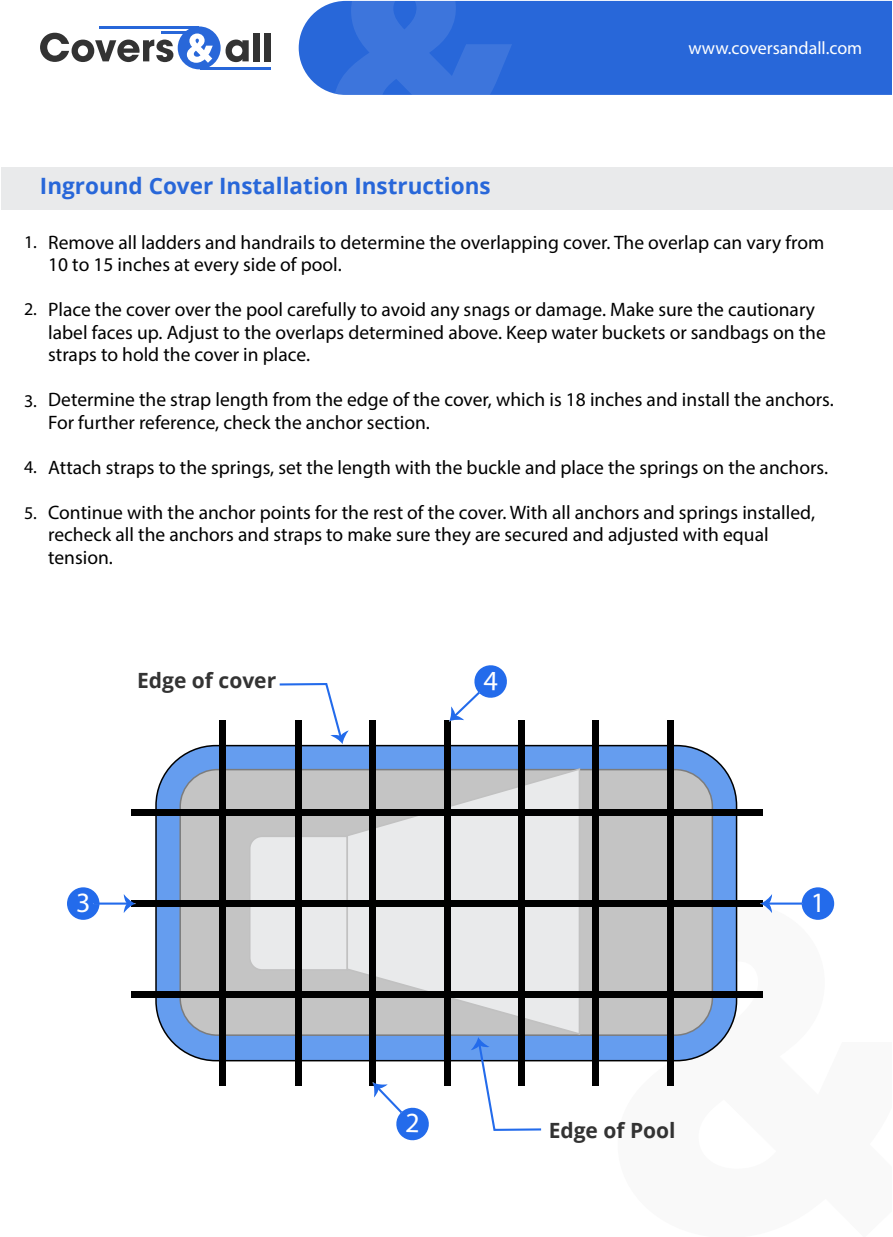
<style>
.page{position:relative;width:893px;height:1237px;background:#fff}
.page>*{position:absolute;margin:0;border:0;box-sizing:border-box;transform-origin:0 0}
.t1{font:28.05px "Myriad Pro";color:#fff}
.t2{font:700 22.5px "Open Sans";color:#2867d9}
.t3{font:700 21px "Open Sans";color:#333}
.t4{font:19.5px/22.5px "Myriad Pro";color:#000}
.t5{font:18px "Myriad Pro";color:#fff}
.t6{font:18px "Myriad Pro";color:#000}
</style>
<div class="page">
<svg style="left:618px;top:903px;width:217px;height:183px"></svg>
<div style="left:299px;top:1px;width:593px;height:94px;background:#2867d9"></div>
<svg style="left:333px;top:1px;width:179px;height:94px;background:#356fda"></svg>
<svg style="left:40px;top:33px;width:133px;height:29px"></svg>
<svg style="left:226px;top:40px;width:23px;height:22px"></svg>
<div style="left:253px;top:33px;width:7px;height:28px;background:#333"></div>
<div style="left:264px;top:33px;width:6px;height:28px;background:#333"></div>
<hr style="left:99px;top:26px;width:100px;height:3px;background:#2867d9">
<hr style="left:161px;top:32px;width:38px;height:2px;background:#2867d9">
<hr style="left:200px;top:67px;width:71px;height:2px;background:#2867d9">
<div style="left:178px;top:26px;width:43px;height:43px;background:#2867d9;border-radius:50%"></div>
<svg style="left:187px;top:34px;width:26px;height:29px"></svg>
<div style="left:1px;top:167px;width:891px;height:43px;background:#e9eaeb"></div>
<div style="left:156px;top:745px;width:580px;height:315px;background:#659def;border-radius:60px"></div>
<div style="left:155px;top:745px;width:582px;height:316px;border:2px solid #000;border-radius:60px"></div>
<div style="left:180px;top:769px;width:532px;height:266px;background:#c4c4c4;border-radius:37px"></div>
<svg style="left:248px;top:835px;width:98px;height:136px;background:#e4e5e6"></svg>
<svg style="left:346px;top:767px;width:235px;height:269px"></svg>
<div style="left:220px;top:720px;width:6px;height:365px;background:#000"></div>
<div style="left:296px;top:720px;width:6px;height:365px;background:#000"></div>
<div style="left:370px;top:720px;width:6px;height:365px;background:#000"></div>
<div style="left:445px;top:720px;width:6px;height:365px;background:#000"></div>
<div style="left:519px;top:720px;width:6px;height:365px;background:#000"></div>
<div style="left:593px;top:720px;width:6px;height:365px;background:#000"></div>
<div style="left:668px;top:720px;width:6px;height:365px;background:#000"></div>
<div style="left:131px;top:810px;width:631px;height:6px;background:#000"></div>
<div style="left:131px;top:900px;width:631px;height:6px;background:#000"></div>
<div style="left:131px;top:991px;width:631px;height:6px;background:#000"></div>
<div style="left:802px;top:887px;width:32px;height:33px;background:#236beb;border-radius:50%"></div>
<hr style="left:768px;top:902px;width:34px;height:2px;background:#236beb">
<svg style="left:760px;top:894px;width:12px;height:19px"></svg>
<svg style="left:279px;top:683px;width:70px;height:61px"></svg>
<svg style="left:471px;top:1037px;width:72px;height:94px"></svg>
<div style="left:67px;top:887px;width:32px;height:33px;background:#236beb;border-radius:50%"></div>
<hr style="left:94px;top:902px;width:34px;height:2px;background:#236beb">
<svg style="left:124px;top:894px;width:11px;height:19px"></svg>
<svg style="left:449px;top:665px;width:58px;height:56px"></svg>
<svg style="left:373px;top:1082px;width:56px;height:59px"></svg>
<p class="t5" style="left:688px;top:37px;width:175px">www.coversandall.com</p>
<p class="t2" style="left:40px;top:170px;width:452px">Inground Cover Installation Instructions</p>
<p class="t4" style="left:48px;top:231px;width:778px">Remove all ladders and handrails to determine the overlapping cover. The overlap can vary from<br>10 to 15 inches at every side of pool.</p>
<p class="t4" style="left:48px;top:298px;width:779px">Place the cover over the pool carefully to avoid any snags or damage. Make sure the cautionary label faces up. Adjust to the overlaps determined above. Keep water buckets or sandbags on the straps to hold the cover in place.</p>
<p class="t4" style="left:48px;top:388px;width:787px">Determine the strap length from the edge of the cover, which is 18 inches and install the anchors.<br>For further reference, check the anchor section.</p>
<p class="t4" style="left:48px;top:456px;width:781px">Attach straps to the springs, set the length with the buckle and place the springs on the anchors.</p>
<p class="t4" style="left:48px;top:501px;width:768px">Continue with the anchor points for the rest of the cover. With all anchors and springs installed, recheck all the anchors and straps to make sure they are secured and adjusted with equal tension.</p>
<p class="t6" style="left:24px;top:231px;width:14px">1.</p>
<p class="t6" style="left:24px;top:298px;width:14px">2.</p>
<p class="t6" style="left:24px;top:390px;width:14px">3.</p>
<p class="t6" style="left:24px;top:456px;width:14px">4.</p>
<p class="t6" style="left:24px;top:501px;width:14px">5.</p>
<p class="t3" style="left:137px;top:666px;width:141px">Edge of cover</p>
<h1 class="t1" style="left:76px;top:885px;width:16px">3</h1>
<p class="t3" style="left:549px;top:1115px;width:128px">Edge of Pool</p>
<h1 class="t1" style="left:811px;top:885px;width:16px">1</h1>
</div>
